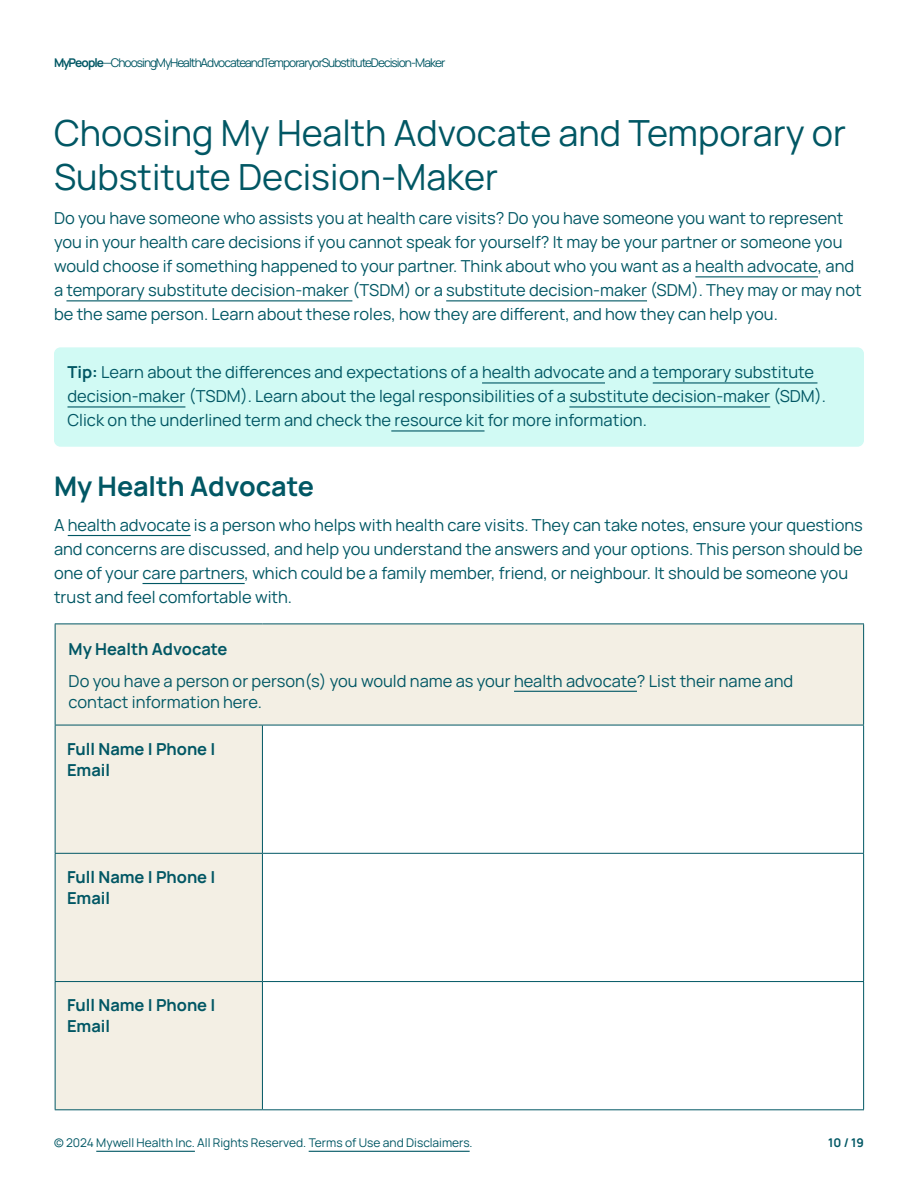
<style>
.page{position:relative;width:918px;height:1188px;background:#fff}
.page>*{position:absolute;margin:0;border:0;box-sizing:border-box;transform-origin:0 0}
.t1{font:36px/43.2px "Manrope";color:#015764}
.t2{font:700 27px "Manrope";color:#015764}
.t3{font:16.5px/24px "Manrope";color:#015764}
.t4{font:700 16.5px/21px "Manrope";color:#015764}
.t5{font:12px "Manrope";letter-spacing:-.075em;color:#015764}
.t6{font:12px "Manrope";color:#015764}
.t7{font:700 12px "Manrope";color:#015764}
.s1{font-weight:700}
</style>
<div class="page">
<hr style="left:96px;top:1151px;width:99px;height:1px;background:#015764">
<hr style="left:309px;top:1151px;width:161px;height:1px;background:#015764">
<hr style="left:695px;top:276px;width:123px;height:1px;background:#015764">
<hr style="left:66px;top:300px;width:286px;height:1px;background:#015764">
<hr style="left:446px;top:300px;width:201px;height:1px;background:#015764">
<div style="left:54px;top:347px;width:810px;height:100px;background:#d1faf4;border-radius:6px"></div>
<hr style="left:482px;top:382px;width:123px;height:2px;background:#015764">
<hr style="left:653px;top:382px;width:164px;height:2px;background:#015764">
<hr style="left:68px;top:406px;width:117px;height:2px;background:#015764">
<hr style="left:569px;top:406px;width:201px;height:2px;background:#015764">
<hr style="left:391px;top:430px;width:94px;height:2px;background:#015764">
<hr style="left:68px;top:535px;width:123px;height:1px;background:#015764">
<hr style="left:143px;top:583px;width:102px;height:1px;background:#015764">
<svg style="left:56px;top:625px;width:807px;height:484px"></svg>
<hr style="left:55px;top:725px;width:1px;height:128px;background:#015764">
<hr style="left:262px;top:725px;width:1px;height:128px;background:#015764">
<hr style="left:863px;top:725px;width:1px;height:128px;background:#015764">
<hr style="left:55px;top:853px;width:207px;height:1px;background:#015764">
<hr style="left:55px;top:854px;width:1px;height:127px;background:#015764">
<hr style="left:262px;top:853px;width:602px;height:1px;background:#015764">
<hr style="left:262px;top:854px;width:1px;height:127px;background:#015764">
<hr style="left:863px;top:854px;width:1px;height:127px;background:#015764">
<hr style="left:55px;top:981px;width:207px;height:1px;background:#015764">
<hr style="left:55px;top:982px;width:1px;height:127px;background:#015764">
<hr style="left:262px;top:981px;width:602px;height:1px;background:#015764">
<hr style="left:262px;top:982px;width:1px;height:127px;background:#015764">
<hr style="left:863px;top:982px;width:1px;height:127px;background:#015764">
<hr style="left:55px;top:1109px;width:207px;height:1px;background:#015764">
<hr style="left:262px;top:1109px;width:602px;height:1px;background:#015764">
<hr style="left:55px;top:624px;width:207px;height:1px;background:#015764">
<hr style="left:55px;top:624px;width:1px;height:101px;background:#015764">
<hr style="left:262px;top:624px;width:602px;height:1px;background:#015764">
<hr style="left:863px;top:624px;width:1px;height:101px;background:#015764">
<hr style="left:55px;top:725px;width:207px;height:1px;background:#015764">
<hr style="left:262px;top:725px;width:602px;height:1px;background:#015764">
<hr style="left:514px;top:691px;width:123px;height:1px;background:#015764">
<p class="t5" style="left:54px;top:54px;width:393px"><span class="s1">My People</span> — Choosing My Health Advocate and Temporary or Substitute Decision-Maker</p>
<h1 class="t1" style="left:54px;top:110px;width:794px">Choosing My Health Advocate and Temporary or<br>Substitute Decision-Maker</h1>
<p class="t3" style="left:54px;top:206px;width:809px">Do you have someone who assists you at health care visits? Do you have someone you want to represent you in your health care decisions if you cannot speak for yourself? It may be your partner or someone you would choose if something happened to your partner. Think about who you want as a health advocate, and a temporary substitute decision-maker (TSDM) or a substitute decision-maker (SDM). They may or may not be the same person. Learn about these roles, how they are different, and how they can help you.</p>
<p class="t3" style="left:68px;top:360px;width:760px"><span class="s1">Tip:</span> Learn about the differences and expectations of a health advocate and a temporary substitute decision-maker (TSDM). Learn about the legal responsibilities of a substitute decision-maker (SDM).<br>Click on the underlined term and check the resource kit for more information.</p>
<h2 class="t2" style="left:54px;top:467px;width:262px">My Health Advocate</h2>
<p class="t3" style="left:54px;top:512px;width:810px">A health advocate is a person who helps with health care visits. They can take notes, ensure your questions and concerns are discussed, and help you understand the answers and your options. This person should be one of your care partners, which could be a family member, friend, or neighbour. It should be someone you trust and feel comfortable with.</p>
<p class="t4" style="left:69px;top:638px;width:160px">My Health Advocate</p>
<p class="t3" style="left:69px;top:670px;width:726px;line-height:21px">Do you have a person or person(s) you would name as your health advocate? List their name and contact information here.</p>
<p class="t4" style="left:67px;top:737px;width:150px">Full Name | Phone |<br>Email</p>
<p class="t4" style="left:67px;top:866px;width:150px">Full Name | Phone |<br>Email</p>
<p class="t4" style="left:67px;top:994px;width:150px">Full Name | Phone |<br>Email</p>
<p class="t6" style="left:54px;top:1134px;width:420px">© 2024 Mywell Health Inc. All Rights Reserved. Terms of Use and Disclaimers.</p>
<p class="t7" style="left:828px;top:1134px;width:37px">10 / 19</p>
</div>
